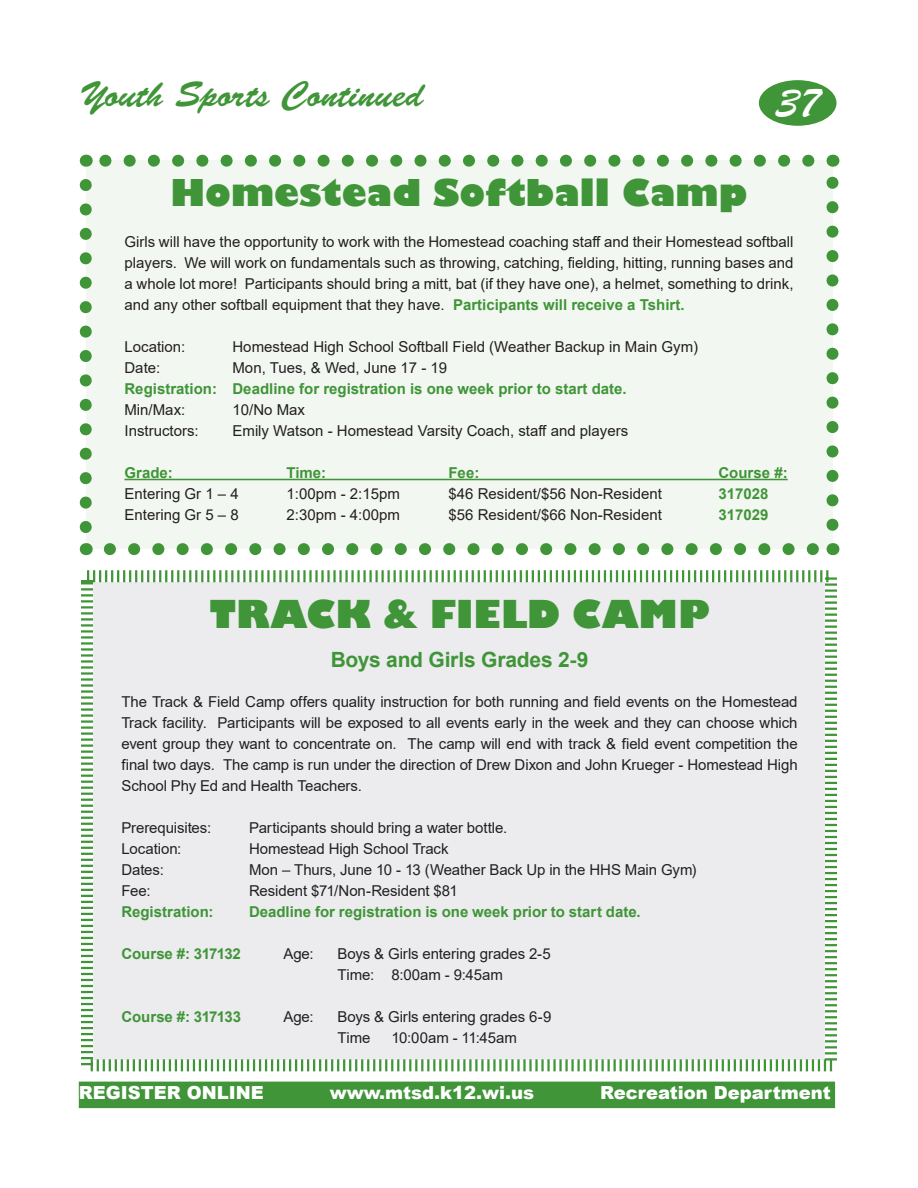
<style>
.page{position:relative;width:918px;height:1188px;background:#fff}
.page>*{position:absolute;margin:0;border:0;box-sizing:border-box;transform-origin:0 0}
.t1{font:45px "Brush Script";color:#fff}
.Body_Text{font:800 37.5px "Gill Sans";color:#3f9537}
.Body_Text-2{font:800 36px "Gill Sans";color:#3f9537}
.t2{font:36px "Brush Script Std";color:#3f9537}
.Body_Text-3{font:700 21px "Arial";letter-spacing:-.01em;color:#3f9537}
.t3{font:900 18px "Arial";color:#fff}
.Body_Text-4{font:15px/21px "Arial";color:#231f20;text-align:justify}
.Body_Text-5{font:700 15px "Arial";color:#3f9537}
.s1{font-weight:700;color:#3f9537}
</style>
<div class="page">
<svg style="left:81px;top:570px;width:756px;height:502px;background:#e7eae9"></svg>
<div style="left:760px;top:81px;width:76px;height:44px;background:#3f9537;border-radius:50%"></div>
<div style="left:759px;top:80px;width:78px;height:46px;border:2px solid #3f9537;border-radius:50%"></div>
<div style="left:79px;top:1082px;width:756px;height:26px;background:#3f9537"></div>
<div style="left:86px;top:161px;width:746px;height:388px;background:#f2f7f1"></div>
<svg style="left:80px;top:185px;width:12px;height:348px"></svg>
<svg style="left:110px;top:543px;width:709px;height:12px"></svg>
<svg style="left:826px;top:173px;width:12px;height:352px"></svg>
<svg style="left:98px;top:155px;width:710px;height:12px"></svg>
<svg style="left:86px;top:543px;width:1px;height:12px"></svg>
<svg style="left:832px;top:543px;width:1px;height:12px"></svg>
<svg style="left:832px;top:155px;width:1px;height:12px"></svg>
<svg style="left:86px;top:155px;width:1px;height:12px"></svg>
<hr style="left:124px;top:479px;width:664px;height:1px;background:#3f9537">
<p class="t2" style="left:80px;top:74px;width:346px">Youth Sports Continued</p>
<p class="t1" style="left:777px;top:76px;width:44px">37</p>
<p class="Body_Text-2" style="left:170px;top:171px;width:579px">Homestead Softball Camp</p>
<p class="Body_Text-4" style="left:124px;top:231px;width:671px">Girls will have the opportunity to work with the Homestead coaching staff and their Homestead softball players. We will work on fundamentals such as throwing, catching, fielding, hitting, running bases and a whole lot more! Participants should bring a mitt, bat (if they have one), a helmet, something to drink, and any other softball equipment that they have. <span class="s1">Participants will receive a Tshirt.</span></p>
<p class="Body_Text-4" style="left:124px;top:336px;width:62px">Location:</p>
<p class="Body_Text-4" style="left:232px;top:336px;width:467px">Homestead High School Softball Field (Weather Backup in Main Gym)</p>
<p class="Body_Text-4" style="left:124px;top:357px;width:37px">Date:</p>
<p class="Body_Text-4" style="left:232px;top:357px;width:216px">Mon, Tues, &amp; Wed, June 17 - 19</p>
<p class="Body_Text-5" style="left:124px;top:378px;width:504px">Registration: Deadline for registration is one week prior to start date.</p>
<p class="Body_Text-4" style="left:124px;top:399px;width:62px">Min/Max:</p>
<p class="Body_Text-4" style="left:232px;top:399px;width:74px">10/No Max</p>
<p class="Body_Text-4" style="left:124px;top:420px;width:76px">Instructors:</p>
<p class="Body_Text-4" style="left:232px;top:420px;width:397px">Emily Watson - Homestead Varsity Coach, staff and players</p>
<p class="Body_Text-5" style="left:124px;top:462px;width:50px">Grade:</p>
<p class="Body_Text-5" style="left:286px;top:462px;width:41px">Time:</p>
<p class="Body_Text-5" style="left:448px;top:462px;width:32px">Fee:</p>
<p class="Body_Text-5" style="left:718px;top:462px;width:71px">Course #:</p>
<p class="Body_Text-4" style="left:124px;top:483px;width:116px">Entering Gr 1 – 4</p>
<p class="Body_Text-4" style="left:286px;top:483px;width:115px">1:00pm - 2:15pm</p>
<p class="Body_Text-4" style="left:448px;top:483px;width:215px">$46 Resident/$56 Non-Resident</p>
<p class="Body_Text-5" style="left:718px;top:483px;width:52px">317028</p>
<p class="Body_Text-4" style="left:124px;top:504px;width:116px">Entering Gr 5 – 8</p>
<p class="Body_Text-4" style="left:286px;top:504px;width:115px">2:30pm - 4:00pm</p>
<p class="Body_Text-4" style="left:448px;top:504px;width:215px">$56 Resident/$66 Non-Resident</p>
<p class="Body_Text-5" style="left:718px;top:504px;width:52px">317029</p>
<p class="Body_Text" style="left:210px;top:590px;width:501px">TRACK &amp; FIELD CAMP</p>
<p class="Body_Text-3" style="left:331px;top:644px;width:259px">Boys and Girls Grades 2-9</p>
<p class="Body_Text-4" style="left:122px;top:691px;width:678px">The Track &amp; Field Camp offers quality instruction for both running and field events on the Homestead Track facility. Participants will be exposed to all events early in the week and they can choose which event group they want to concentrate on. The camp will end with track &amp; field event competition the final two days. The camp is run under the direction of Drew Dixon and John Krueger - Homestead High School Phy Ed and Health Teachers.</p>
<p class="Body_Text-4" style="left:122px;top:817px;width:91px">Prerequisites:</p>
<p class="Body_Text-4" style="left:249px;top:817px;width:260px">Participants should bring a water bottle.</p>
<p class="Body_Text-4" style="left:122px;top:838px;width:61px">Location:</p>
<p class="Body_Text-4" style="left:249px;top:838px;width:201px">Homestead High School Track</p>
<p class="Body_Text-4" style="left:122px;top:859px;width:44px">Dates:</p>
<p class="Body_Text-4" style="left:249px;top:859px;width:449px">Mon – Thurs, June 10 - 13 (Weather Back Up in the HHS Main Gym)</p>
<p class="Body_Text-4" style="left:122px;top:880px;width:31px">Fee:</p>
<p class="Body_Text-4" style="left:249px;top:880px;width:210px">Resident $71/Non-Resident $81</p>
<p class="Body_Text-5" style="left:122px;top:901px;width:94px">Registration:</p>
<p class="Body_Text-5" style="left:249px;top:901px;width:393px">Deadline for registration is one week prior to start date.</p>
<p class="Body_Text-5" style="left:122px;top:943px;width:121px">Course #: 317132</p>
<p class="Body_Text-4" style="left:284px;top:943px;width:32px">Age:</p>
<p class="Body_Text-4" style="left:338px;top:943px;width:215px">Boys &amp; Girls entering grades 2-5</p>
<p class="Body_Text-4" style="left:338px;top:964px;width:167px">Time: 8:00am - 9:45am</p>
<p class="Body_Text-5" style="left:122px;top:1006px;width:121px">Course #: 317133</p>
<p class="Body_Text-4" style="left:283px;top:1006px;width:32px">Age:</p>
<p class="Body_Text-4" style="left:337px;top:1006px;width:216px">Boys &amp; Girls entering grades 6-9</p>
<p class="Body_Text-4" style="left:338px;top:1027px;width:35px">Time</p>
<p class="Body_Text-4" style="left:392px;top:1027px;width:127px">10:00am - 11:45am</p>
<p class="t3" style="left:79px;top:1080px;width:186px">REGISTER ONLINE</p>
<p class="t3" style="left:330px;top:1080px;width:206px">www.mtsd.k12.wi.us</p>
<p class="t3" style="left:600px;top:1080px;width:232px">Recreation Department</p>
</div>
